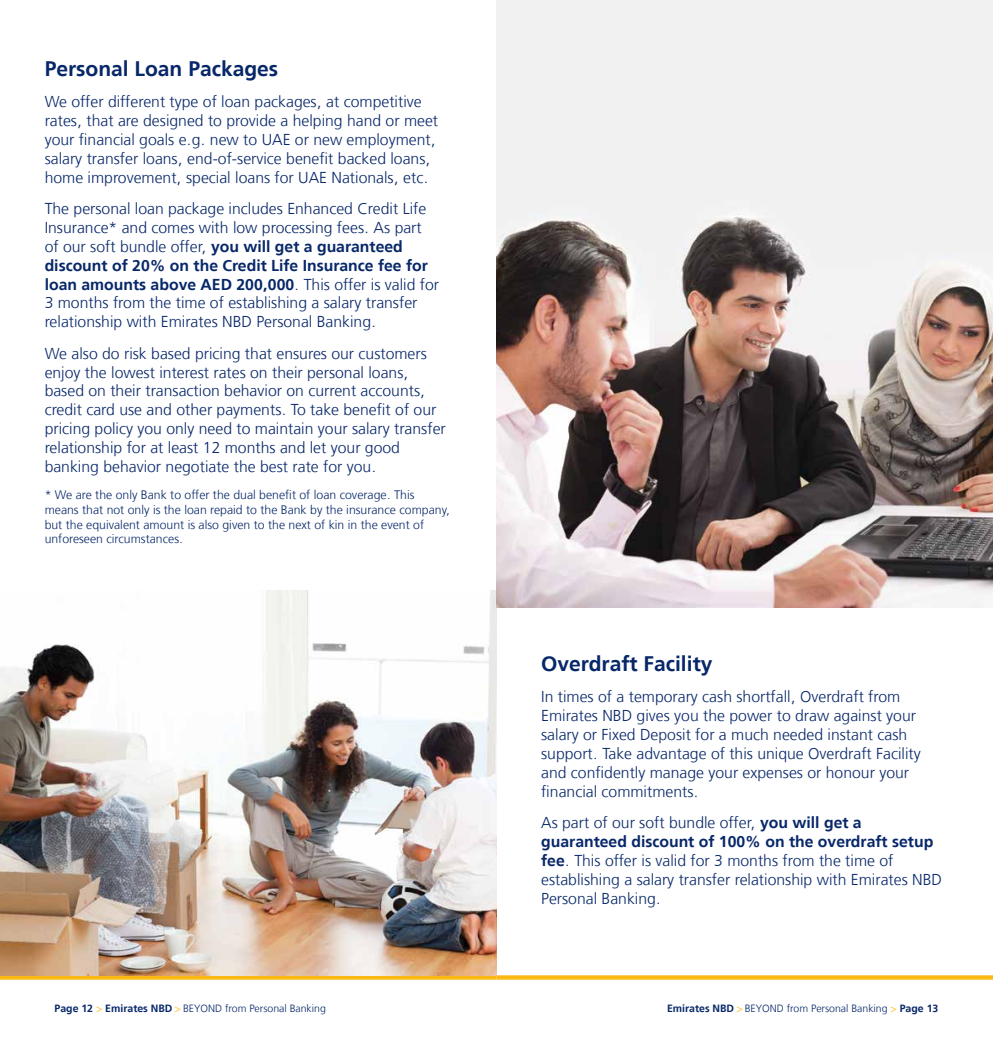
<style>
.page{position:relative;width:993px;height:1042px;background:#fff}
.page>*{position:absolute;margin:0;border:0;box-sizing:border-box;transform-origin:0 0}
.t1{font:700 21px "Frutiger LT Arabic 65";color:#072769}
.t2{font:300 15.75px/18.9px "Frutiger LT Arabic 45";color:#072769}
.t3{font:700 15.75px/18.9px "Frutiger LT Arabic 65";color:#072769}
.t4{font:300 12.25px/14.7px "Frutiger LT Arabic 45";color:#072769}
.t5{font:300 10.5px "Frutiger LT Arabic 45";color:#072769}
.s1{font-family:"Frutiger LT Arabic 65";font-weight:700}
.s2{font-family:"Frutiger LT Arabic 45";font-weight:300}
.s3{color:#fdb913}
</style>
<div class="page">
<svg style="left:496px;top:975px;width:496px;height:4px;fill:#fdb913"></svg>
<svg style="left:0;top:975px;width:496px;height:4px;fill:#fdb913"></svg>
<img style="left:0;top:590px;width:496px;height:385px">
<img style="left:496px;top:0;width:496px;height:607px">
<h1 class="t1" style="left:45px;top:51px;width:235px">Personal Loan Packages</h1>
<p class="t2" style="left:45px;top:92px;width:395px">We offer different type of loan packages, at competitive rates, that are designed to provide a helping hand or meet your financial goals e.g. new to UAE or new employment, salary transfer loans, end-of-service benefit backed loans, home improvement, special loans for UAE Nationals, etc.</p>
<p class="t2" style="left:45px;top:199px;width:383px">The personal loan package includes Enhanced Credit Life<br>Insurance* and comes with low processing fees. As part of our soft bundle offer, <span class="s1">you will get a guaranteed</span></p>
<p class="t3" style="left:45px;top:255px;width:396px">discount of 20% on the Credit Life Insurance fee for loan amounts above AED 200,000<span class="s2">. This offer is valid for</span></p>
<p class="t2" style="left:45px;top:293px;width:374px">3 months from the time of establishing a salary transfer relationship with Emirates NBD Personal Banking.</p>
<p class="t2" style="left:45px;top:343px;width:402px">We also do risk based pricing that ensures our customers enjoy the lowest interest rates on their personal loans, based on their transaction behavior on current accounts, credit card use and other payments. To take benefit of our pricing policy you only need to maintain your salary transfer relationship for at least 12 months and let your good banking behavior negotiate the best rate for you.</p>
<p class="t4" style="left:45px;top:487px;width:406px">* We are the only Bank to offer the dual benefit of loan coverage. This means that not only is the loan repaid to the Bank by the insurance company, but the equivalent amount is also given to the next of kin in the event of unforeseen circumstances.</p>
<h1 class="t1" style="left:541px;top:647px;width:173px">Overdraft Facility</h1>
<p class="t2" style="left:541px;top:687px;width:381px">In times of a temporary cash shortfall, Overdraft from Emirates NBD gives you the power to draw against your salary or Fixed Deposit for a much needed instant cash support. Take advantage of this unique Overdraft Facility and confidently manage your expenses or honour your financial commitments.</p>
<p class="t2" style="left:541px;top:813px;width:322px">As part of our soft bundle offer, <span class="s1">you will get a</span></p>
<p class="t3" style="left:541px;top:832px;width:393px">guaranteed discount of 100% on the overdraft setup</p>
<p class="t2" style="left:541px;top:851px;width:402px"><span class="s1">fee</span>. This offer is valid for 3 months from the time of establishing a salary transfer relationship with Emirates NBD<br>Personal Banking.</p>
<p class="t5" style="left:55px;top:1000px;width:273px"><span class="s1">Page 12</span> <span class="s3">&gt;</span> <span class="s1">Emirates NBD</span> <span class="s3">&gt;</span> BEYOND from Personal Banking</p>
<p class="t5" style="left:666px;top:1000px;width:273px"><span class="s1">Emirates NBD</span> <span class="s3">&gt;</span> BEYOND from Personal Banking <span class="s3">&gt;</span> <span class="s1">Page 13</span></p>
</div>
